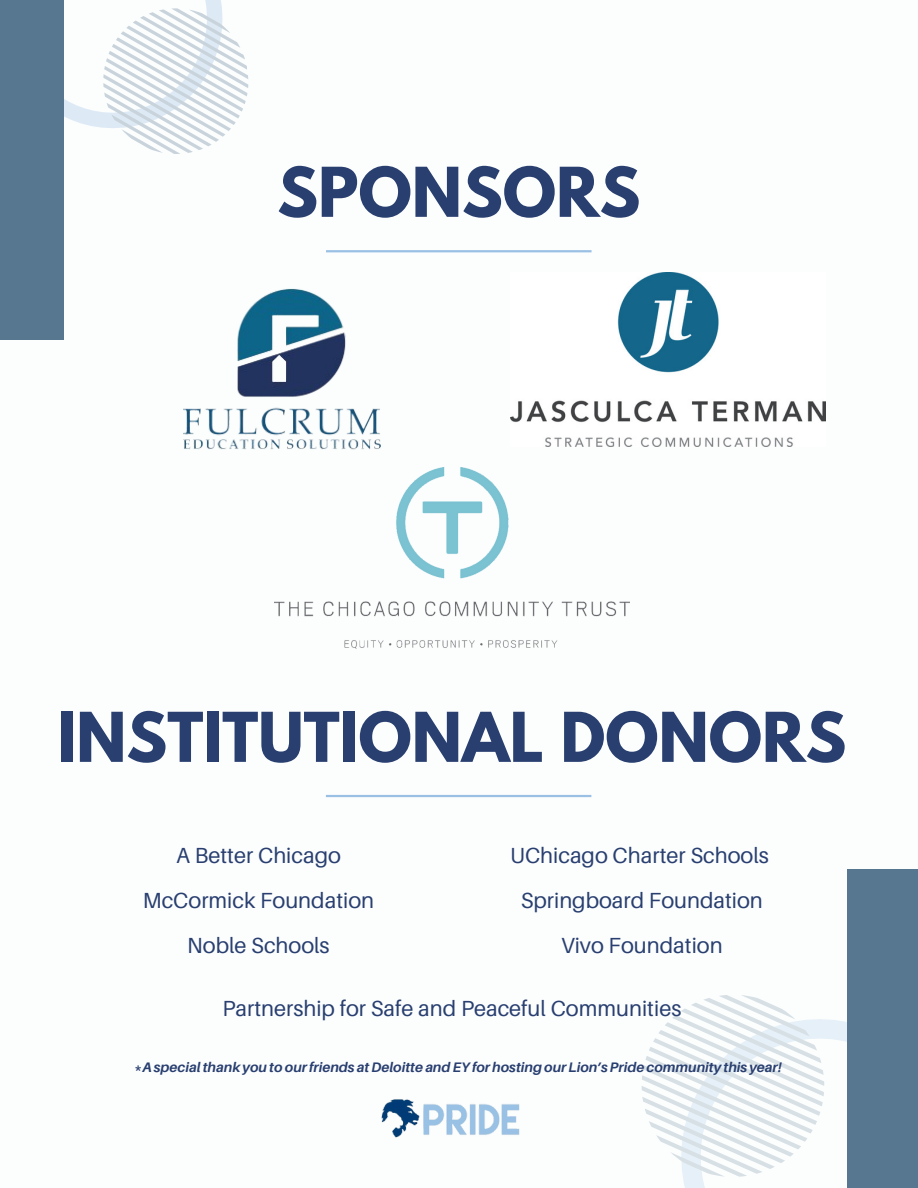
<style>
.page{position:relative;width:918px;height:1188px;background:#fff}
.page>*{position:absolute;margin:0;border:0;box-sizing:border-box;transform-origin:0 0}
.t1{font:700 60.75px "League Spartan";color:#293f70}
.t2{font:21.9px "Aileron";color:#293f70}
.t3{font:italic 700 13.8px "Aileron";color:#293f70}
.s1{font-style:normal}
</style>
<div class="page">
<svg style="left:64px;top:0;width:185px;height:154px"></svg>
<svg style="left:825px;top:1019px;width:22px;height:23px"></svg>
<svg style="left:641px;top:995px;width:184px;height:193px"></svg>
<div style="left:0;top:0;width:64px;height:340px;background:#577690"></div>
<div style="left:847px;top:869px;width:71px;height:319px;background:#577690"></div>
<hr style="left:326px;top:250px;width:266px;height:2px;background:#9ac0e4">
<img style="left:381px;top:1099px;width:139px;height:39px">
<img style="left:275px;top:467px;width:354px;height:181px">
<img style="left:183px;top:288px;width:197px;height:162px">
<hr style="left:326px;top:795px;width:265px;height:2px;background:#9ac0e4">
<img style="left:511px;top:273px;width:315px;height:173px">
<p class="t1" style="left:277px;top:162px;width:365px">SPONSORS</p>
<p class="t1" style="left:57px;top:707px;width:790px">INSTITUTIONAL DONORS</p>
<p class="t2" style="left:176px;top:842px;width:166px">A Better Chicago</p>
<p class="t2" style="left:143px;top:887px;width:233px">McCormick Foundation</p>
<p class="t2" style="left:187px;top:932px;width:144px">Noble Schools</p>
<p class="t2" style="left:510px;top:842px;width:260px">UChicago Charter Schools</p>
<p class="t2" style="left:521px;top:887px;width:244px">Springboard Foundation</p>
<p class="t2" style="left:561px;top:932px;width:163px">Vivo Foundation</p>
<p class="t2" style="left:222px;top:994px;width:460px">Partnership for Safe and Peaceful Communities</p>
<p class="t3" style="left:134px;top:1058px;width:649px"><span class="s1">*</span>A special thank you to our friends at Deloitte and EY for hosting our Lion’s Pride community this year!</p>
</div>
